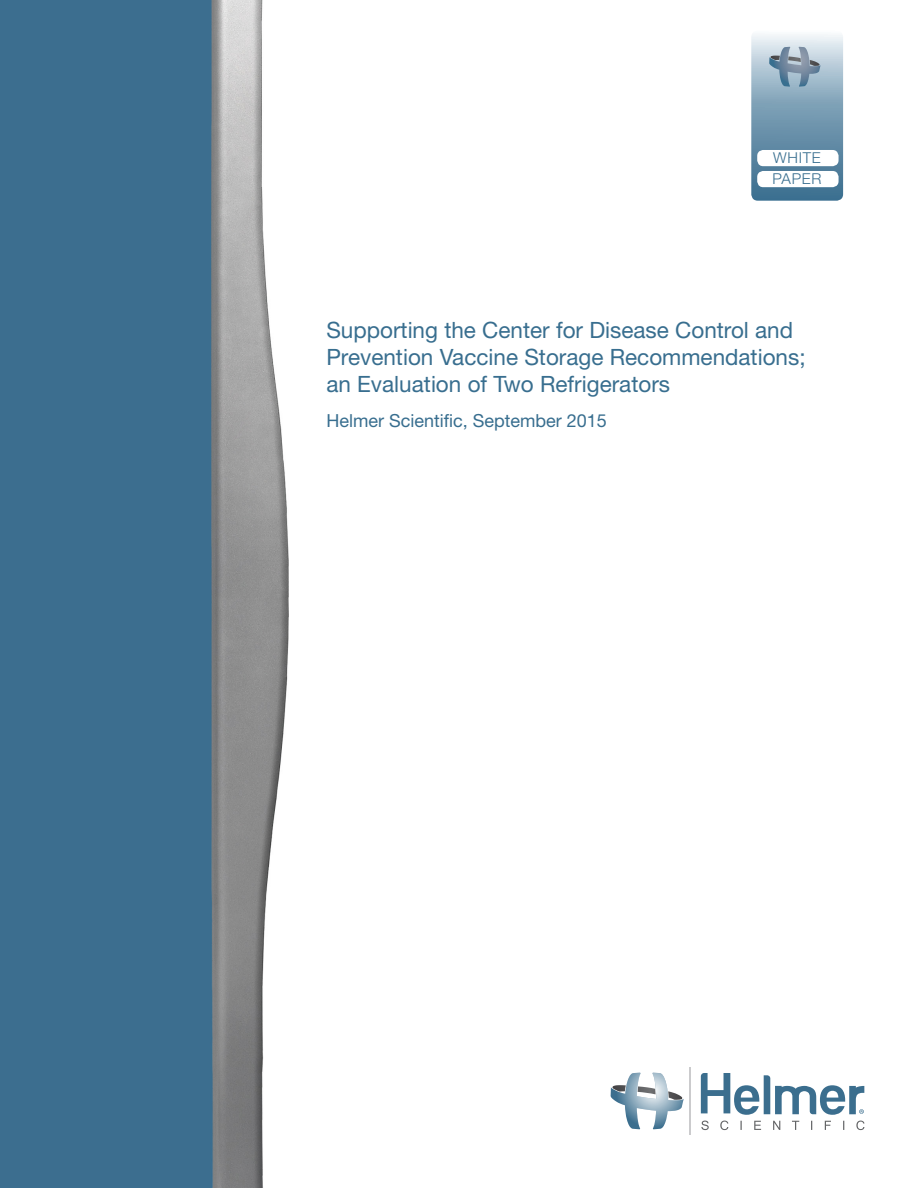
<style>
.page{position:relative;width:918px;height:1188px;background:#fff}
.page>*{position:absolute;margin:0;border:0;box-sizing:border-box;transform-origin:0 0}
.White_PaperTitle{font:22.5px/27px "Helvetica Neue LT Std";color:#386e8f}
.White_Paper_Sub-Titl{font:18px "Helvetica Neue LT Std";color:#386e8f}
.t1{font:300 15px/21px "Helvetica Neue LT Std";letter-spacing:.05em;color:#386e8f}
</style>
<div class="page">
<svg style="left:701px;top:1073px;width:163px;height:42px"></svg>
<svg style="left:611px;top:1073px;width:73px;height:56px"></svg>
<svg style="left:701px;top:1121px;width:163px;height:9px"></svg>
<hr style="left:689px;top:1067px;width:2px;height:68px;background:#bcbcbe">
<svg style="left:751px;top:31px;width:92px;height:170px;background:#87a7bb"></svg>
<div style="left:757px;top:150px;width:82px;height:16px;background:#fff;border-radius:6px"></div>
<div style="left:757px;top:171px;width:82px;height:16px;background:#fff;border-radius:6px"></div>
<svg style="left:769px;top:47px;width:52px;height:40px;background:#90a6b7"></svg>
<img style="left:0;top:0;width:288px;height:1188px">
<p class="t1" style="left:772px;top:147px;width:51px">WHITE<br>PAPER</p>
<p class="White_PaperTitle" style="left:326px;top:316px;width:481px">Supporting the Center for Disease Control and<br>Prevention Vaccine Storage Recommendations; an Evaluation of Two Refrigerators</p>
<p class="White_Paper_Sub-Titl" style="left:326px;top:410px;width:282px">Helmer Scientific, September 2015</p>
</div>
